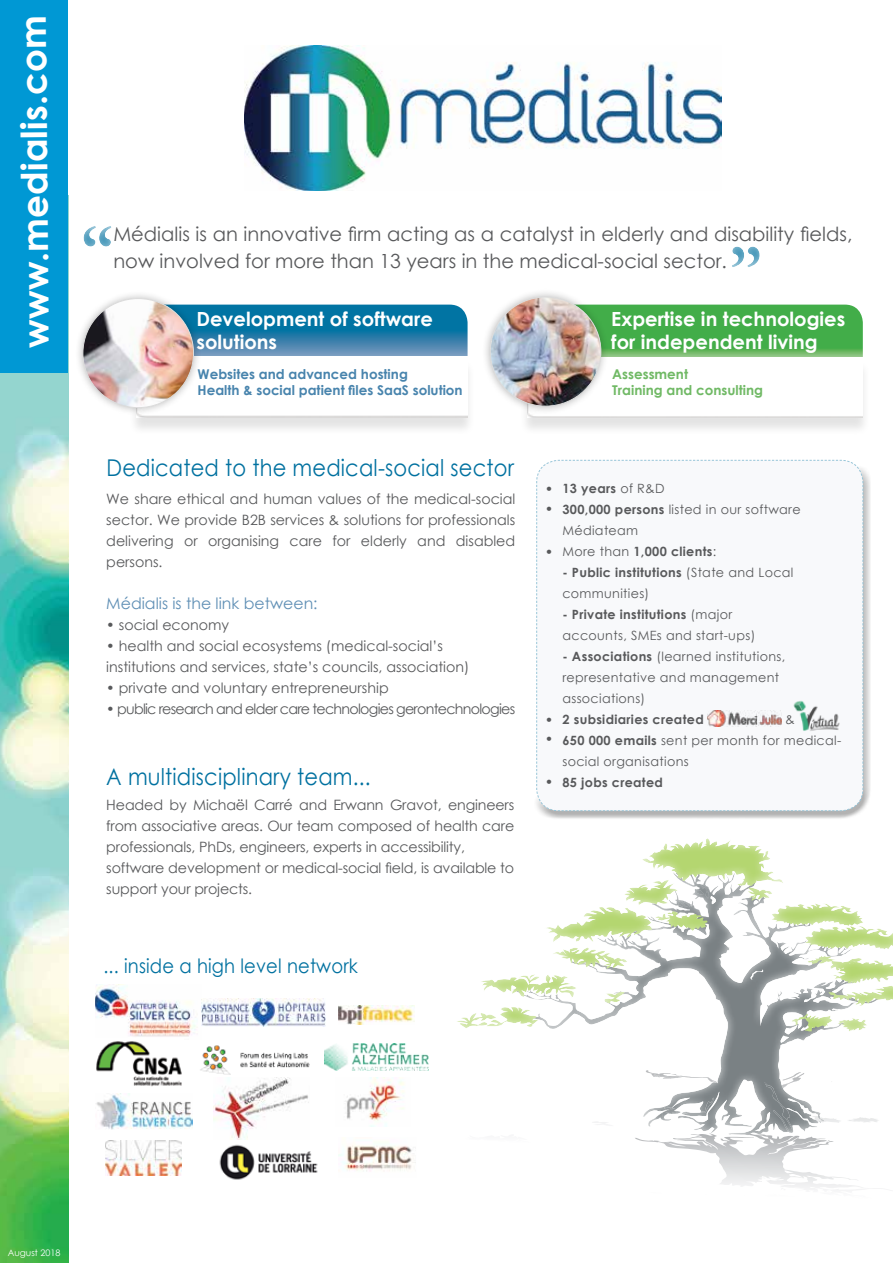
<style>
.page{position:relative;width:893px;height:1263px;background:#fff}
.page>*{position:absolute;margin:0;border:0;box-sizing:border-box;transform-origin:0 0}
.t1{font:700 36px "Century Gothic";color:#fff}
.t2{font:23.1px "Century Gothic";letter-spacing:.01em;color:#0071a0;scale:.91 1}
.t3{font:19.8px "Century Gothic";letter-spacing:.01em;color:#0071a0;scale:.91 1}
.t4{font:19.5px/27px "Century Gothic";color:#58595b}
.t5{font:700 19.5px/23.4px "Century Gothic";color:#fff}
.t6{font:15.75px "Century Gothic";color:#5f8fb5}
.t7{font:14.25px/21px "Century Gothic";letter-spacing:-.01em;color:#58595b}
.t8{font:14.25px "Century Gothic";letter-spacing:-.05em;color:#58595b}
.t9{font:700 13.5px/16.2px "Century Gothic";color:#4884ad}
.t10{font:700 13.5px/16.2px "Century Gothic";color:#70b965}
.t11{font:12.75px/21px "Century Gothic";letter-spacing:.025em;color:#58595b}
.t12{font:700 12.75px "Century Gothic";letter-spacing:.025em;color:#58595b}
.t13{font:9px "Century Gothic";color:#fff}
.s1{font-weight:700}
</style>
<div class="page">
<div style="left:533px;top:465px;width:338px;height:354px;background:#000;opacity:.75"></div>
<svg style="left:536px;top:459px;width:328px;height:352px"></svg>
<svg style="left:635px;top:1136px;width:227px;height:54px"></svg>
<div style="left:454px;top:836px;width:439px;height:300px;background:#fff;opacity:.75"></div>
<svg style="left:202px;top:305px;width:266px;height:51px;background:#237da9"></svg>
<div style="left:128px;top:359px;width:348px;height:77px;background:#000;opacity:.11"></div>
<img style="left:137px;top:359px;width:331px;height:58px">
<svg style="left:609px;top:305px;width:254px;height:52px;background:#4aaf4f"></svg>
<div style="left:519px;top:360px;width:352px;height:76px;background:#000;opacity:.11"></div>
<img style="left:527px;top:360px;width:336px;height:57px">
<div style="left:82px;top:223px;width:30px;height:24px;background:#fff;opacity:.75"></div>
<div style="left:730px;top:242px;width:38px;height:27px;background:#fff;opacity:.75"></div>
<img style="left:0;top:372px;width:68px;height:891px">
<div style="left:74px;top:290px;width:128px;height:126px;background:#000;opacity:.26"></div>
<img style="left:83px;top:299px;width:111px;height:109px">
<div style="left:482px;top:288px;width:127px;height:126px;background:#000;opacity:.26"></div>
<img style="left:490px;top:297px;width:111px;height:109px">
<div style="left:0;top:0;width:68px;height:372px;background:#0098d4"></div>
<img style="left:245px;top:46px;width:477px;height:144px">
<img style="left:96px;top:985px;width:106px;height:52px">
<img style="left:202px;top:999px;width:124px;height:27px">
<img style="left:345px;top:1078px;width:59px;height:49px">
<img style="left:338px;top:1005px;width:77px;height:20px">
<img style="left:96px;top:1094px;width:96px;height:35px">
<img style="left:219px;top:1144px;width:99px;height:36px">
<img style="left:200px;top:1045px;width:110px;height:30px">
<img style="left:105px;top:1141px;width:76px;height:34px">
<img style="left:338px;top:1145px;width:78px;height:26px">
<img style="left:96px;top:1041px;width:86px;height:46px">
<img style="left:324px;top:1043px;width:105px;height:28px">
<img style="left:213px;top:1078px;width:96px;height:62px">
<img style="left:791px;top:697px;width:52px;height:36px">
<img style="left:708px;top:711px;width:73px;height:15px">
<h1 class="t1" style="left:7px;top:348px;width:335px;rotate:-90deg">www.medialis.com</h1>
<h3 class="t4" style="left:113px;top:220px;width:740px">Médialis is an innovative firm acting as a catalyst in elderly and disability fields, now involved for more than 13 years in the medical-social sector.</h3>
<h3 class="t5" style="left:196px;top:306px;width:238px">Development of software solutions</h3>
<h3 class="t5" style="left:611px;top:306px;width:235px">Expertise in technologies for independent living</h3>
<p class="t10" style="left:612px;top:365px;width:152px">Assessment<br>Training and consulting</p>
<p class="t9" style="left:198px;top:365px;width:267px">Websites and advanced hosting<br>Health &amp; social patient files SaaS solution</p>
<h2 class="t2" style="left:107px;top:451px;width:449px">Dedicated to the medical-social sector</h2>
<p class="t7" style="left:106px;top:488px;width:411px;text-align:justify">We share ethical and human values of the medical-social sector. We provide B2B services &amp; solutions for professionals delivering or organising care for elderly and disabled persons.</p>
<p class="t6" style="left:106px;top:592px;width:213px">Médialis is the link between:</p>
<p class="t7" style="left:106px;top:614px;width:124px">• social economy</p>
<p class="t7" style="left:106px;top:635px;width:365px">• health and social ecosystems (medical-social’s institutions and services, state’s councils, association)</p>
<p class="t7" style="left:106px;top:677px;width:284px">• private and voluntary entrepreneurship</p>
<p class="t8" style="left:106px;top:698px;width:411px">• public research and elder care technologies gerontechnologies</p>
<h2 class="t2" style="left:106px;top:761px;width:292px">A multidisciplinary team...</h2>
<p class="t7" style="left:106px;top:794px;width:409px">Headed by Michaël Carré and Erwann Gravot, engineers from associative areas. Our team composed of health care professionals, PhDs, engineers, experts in accessibility, software development or medical-social field, is available to support your projects.</p>
<h3 class="t3" style="left:103px;top:952px;width:281px">... inside a high level network</h3>
<p class="t7" style="left:545px;top:479px;width:10px;line-height:19.6px">• •</p>
<p class="t7" style="left:545px;top:541px;width:10px">•</p>
<p class="t7" style="left:545px;top:710px;width:10px;line-height:19.6px">• •</p>
<p class="t7" style="left:545px;top:771px;width:10px">•</p>
<p class="t11" style="left:562px;top:478px;width:240px"><span class="s1">13 years</span> of R&amp;D<br><span class="s1">300,000 persons</span> listed in our software<br>Médiateam<br>More than <span class="s1">1,000 clients</span>:</p>
<p class="t11" style="left:562px;top:562px;width:233px"><span class="s1">- Public institutions</span> (State and Local communities)</p>
<p class="t11" style="left:562px;top:604px;width:194px"><span class="s1">- Private institutions</span> (major accounts, SMEs and start-ups)</p>
<p class="t11" style="left:562px;top:646px;width:224px"><span class="s1">- Associations</span> (learned institutions, representative and management associations)</p>
<p class="t12" style="left:562px;top:710px;width:143px">2 subsidiaries created</p>
<p class="t11" style="left:562px;top:709px;width:280px;text-indent:223px">&amp; )<br><span class="s1">650 000 emails</span> sent per month for medical&shy;social organisations</p>
<p class="t12" style="left:562px;top:773px;width:102px">85 jobs created</p>
<p class="t13" style="left:8px;top:1246px;width:54px">August 2018</p>
</div>
